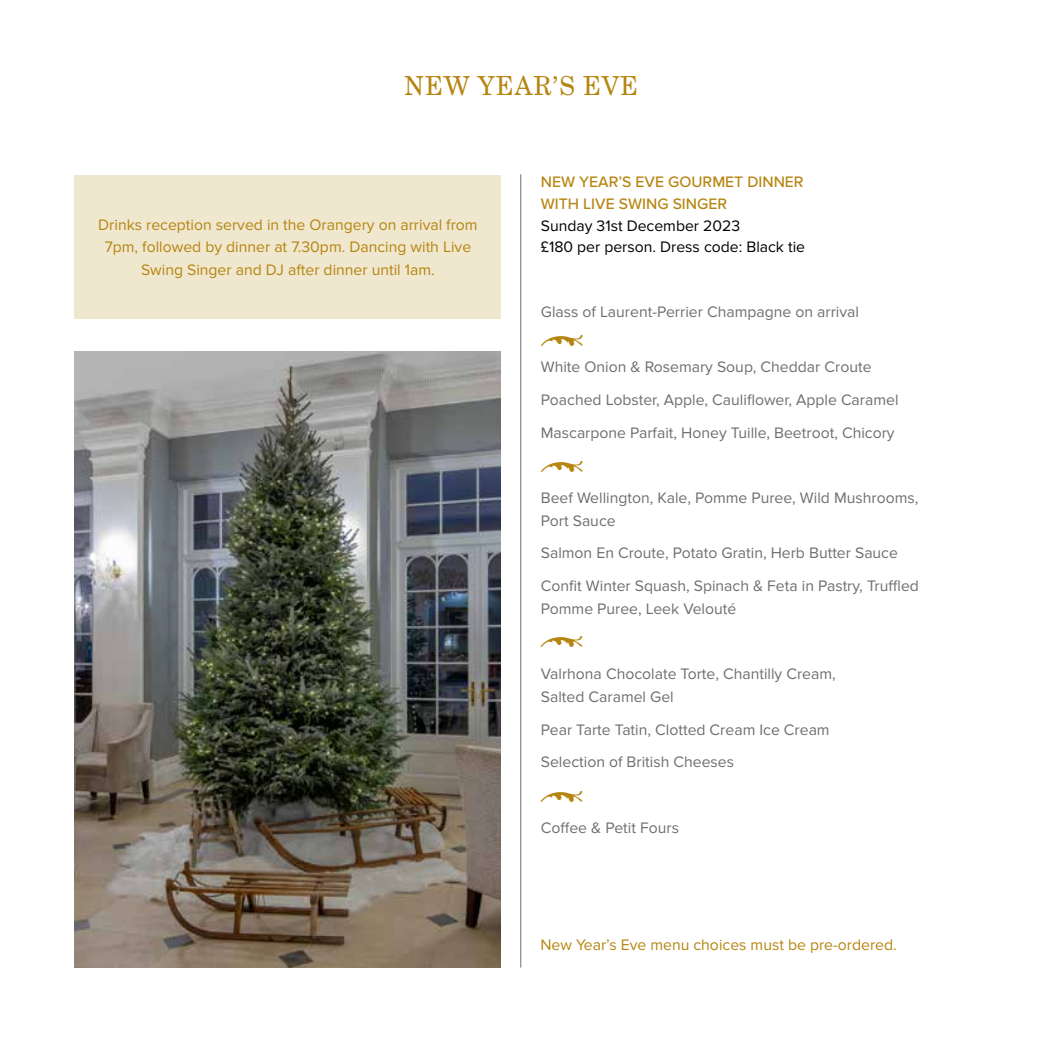
<style>
.page{position:relative;width:1042px;height:1042px;background:#fff}
.page>*{position:absolute;margin:0;border:0;box-sizing:border-box;transform-origin:0 0}
.t1{font:26.25px "Grad";letter-spacing:.05em;color:#b68510}
.t2{font:15.75px/32.7px "Proxima Nova";color:#706f6f}
.t3{font:15.75px/22.1px "Proxima Nova";color:#b68510;text-align:center}
.t4{font:15.75px/20.7px "Proxima Nova";color:#000}
.t5{font:500 15.75px/22.1px "Proxima Nova";color:#b68510}
</style>
<div class="page">
<hr style="left:520px;top:174px;width:1px;height:793px;background:#706f6f">
<img style="left:74px;top:351px;width:427px;height:616px">
<div style="left:74px;top:175px;width:427px;height:144px;background:#f0e7cf"></div>
<h1 class="t1" style="left:404px;top:70px;width:235px">NEW YEAR’S EVE</h1>
<p class="t3" style="left:98px;top:215px;width:381px">Drinks reception served in the Orangery on arrival from<br>7pm, followed by dinner at 7.30pm. Dancing with Live<br>Swing Singer and DJ after dinner until 1am.</p>
<p class="t5" style="left:541px;top:171px;width:264px">NEW YEAR’S EVE GOURMET DINNER<br>WITH LIVE SWING SINGER</p>
<p class="t4" style="left:541px;top:216px;width:266px">Sunday 31st December 2023<br>£180 per person. Dress code: Black tie</p>
<p class="t2" style="left:541px;top:296px;width:320px">Glass of Laurent-Perrier Champagne on arrival</p>
<p class="t2" style="left:541px;top:351px;width:359px">White Onion &amp; Rosemary Soup, Cheddar Croute<br>Poached Lobster, Apple, Cauliflower, Apple Caramel<br>Mascarpone Parfait, Honey Tuille, Beetroot, Chicory</p>
<p class="t2" style="left:541px;top:487px;width:379px;line-height:22.8px">Beef Wellington, Kale, Pomme Puree, Wild Mushrooms,<br>Port Sauce</p>
<p class="t2" style="left:541px;top:537px;width:379px">Salmon En Croute, Potato Gratin, Herb Butter Sauce<br>Confit Winter Squash, Spinach &amp; Feta in Pastry, Truffled</p>
<p class="t2" style="left:541px;top:593px;width:197px">Pomme Puree, Leek Velouté</p>
<p class="t2" style="left:541px;top:663px;width:296px;line-height:22.8px">Valrhona Chocolate Torte, Chantilly Cream,<br>Salted Caramel Gel</p>
<p class="t2" style="left:541px;top:713px;width:290px">Pear Tarte Tatin, Clotted Cream Ice Cream<br>Selection of British Cheeses</p>
<p class="t2" style="left:541px;top:811px;width:140px">Coffee &amp; Petit Fours</p>
<p class="t3" style="left:540px;top:934px;width:358px">New Year’s Eve menu choices must be pre-ordered.</p>
</div>
